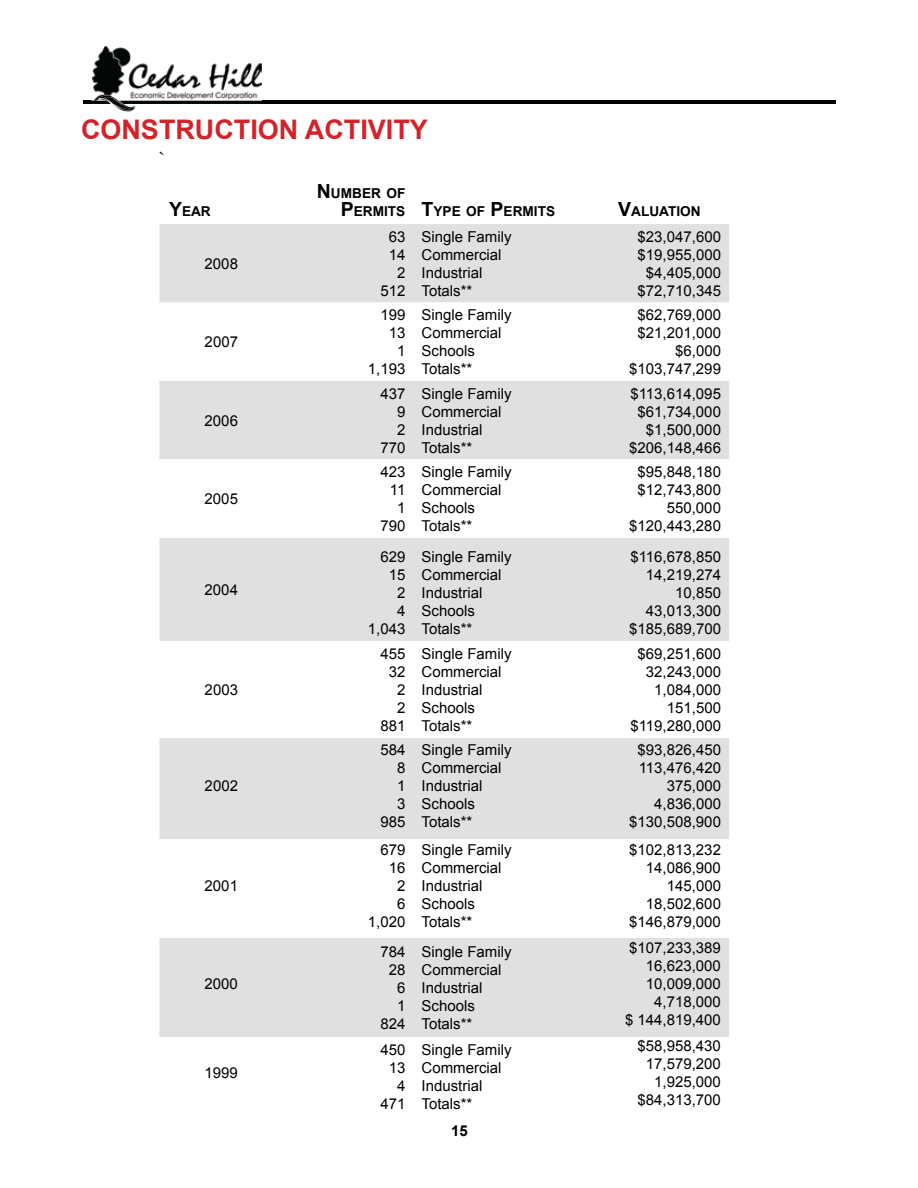
<style>
.page{position:relative;width:918px;height:1188px;background:#fff}
.page>*{position:absolute;margin:0;border:0;box-sizing:border-box;transform-origin:0 0}
.t1{font:700 27px "Arial";color:#d2232a}
.t2{font:18px "Times";color:#000}
.t3{font:15px/18px "Arial";color:#000;text-align:right}
.t4{font:700 15px "Arial";color:#000}
.t5{font:700 13.65px/18px "Arial";color:#000}
.s1{font-size:19.5px}
</style>
<div class="page">
<hr style="left:83px;top:101px;width:753px;height:3px;background:#000">
<img style="left:92px;top:46px;width:170px;height:55px">
<img style="left:92px;top:103px;width:170px;height:1px">
<svg style="left:98px;top:94px;width:39px;height:18px"></svg>
<div style="left:159px;top:224px;width:570px;height:417px;background:#e0e0e0"></div>
<svg style="left:159px;top:303px;width:570px;height:235px"></svg>
<svg style="left:159px;top:738px;width:570px;height:299px;fill:#e0e0e0"></svg>
<h1 class="t1" style="left:81px;top:111px;width:349px">CONSTRUCTION ACTIVITY</h1>
<p class="t2" style="left:159px;top:148px;width:7px">`</p>
<p class="t5" style="left:169px;top:203px;width:43px"><span class="s1">Y</span>EAR</p>
<p class="t3" style="left:205px;top:255px;width:35px">2008</p>
<p class="t3" style="left:205px;top:333px;width:35px">2007</p>
<p class="t3" style="left:205px;top:412px;width:35px">2006</p>
<p class="t3" style="left:205px;top:490px;width:35px">2005</p>
<p class="t3" style="left:205px;top:581px;width:35px">2004</p>
<p class="t3" style="left:205px;top:681px;width:35px">2003</p>
<p class="t3" style="left:205px;top:777px;width:35px">2002</p>
<p class="t3" style="left:205px;top:877px;width:35px">2001</p>
<p class="t3" style="left:205px;top:975px;width:35px">2000</p>
<p class="t3" style="left:205px;top:1064px;width:35px">1999</p>
<p class="t5" style="left:341px;top:185px;width:216px;text-indent:-24px"><span class="s1">N</span>UMBER OF<br><span class="s1">P</span>ERMITS <span class="s1">T</span>YPE OF <span class="s1">P</span>ERMITS</p>
<p class="t5" style="left:618px;top:203px;width:84px"><span class="s1">V</span>ALUATION</p>
<p class="t3" style="left:380px;top:228px;width:27px">63<br>14<br>2<br>512</p>
<p class="t3" style="left:422px;top:228px;width:92px;text-align:left">Single Family<br>Commercial<br>Industrial<br>Totals**</p>
<p class="t3" style="left:638px;top:228px;width:85px;text-align:center">$23,047,600 $19,955,000 $4,405,000 $72,710,345</p>
<p class="t3" style="left:368px;top:306px;width:39px">199<br>13<br>1<br>1,193</p>
<p class="t3" style="left:422px;top:306px;width:92px;text-align:left">Single Family<br>Commercial<br>Schools<br>Totals**</p>
<p class="t3" style="left:629px;top:306px;width:93px">$62,769,000 $21,201,000 $6,000 $103,747,299</p>
<p class="t3" style="left:380px;top:385px;width:27px">437<br>9<br>2<br>770</p>
<p class="t3" style="left:422px;top:385px;width:92px;text-align:left">Single Family<br>Commercial<br>Industrial<br>Totals**</p>
<p class="t3" style="left:629px;top:385px;width:93px">$113,614,095 $61,734,000 $1,500,000 $206,148,466</p>
<p class="t3" style="left:380px;top:463px;width:27px">423<br>11<br>1<br>790</p>
<p class="t3" style="left:422px;top:463px;width:92px;text-align:left">Single Family<br>Commercial<br>Schools<br>Totals**</p>
<p class="t3" style="left:629px;top:463px;width:93px">$95,848,180 $12,743,800<br>550,000 $120,443,280</p>
<p class="t3" style="left:368px;top:548px;width:39px">629<br>15<br>2<br>4<br>1,043</p>
<p class="t3" style="left:422px;top:548px;width:92px;text-align:left">Single Family<br>Commercial<br>Industrial<br>Schools<br>Totals**</p>
<p class="t3" style="left:629px;top:548px;width:93px">$116,678,850<br>14,219,274<br>10,850<br>43,013,300 $185,689,700</p>
<p class="t3" style="left:380px;top:645px;width:27px">455<br>32<br>2<br>2<br>881</p>
<p class="t3" style="left:422px;top:645px;width:92px;text-align:left">Single Family<br>Commercial<br>Industrial<br>Schools<br>Totals**</p>
<p class="t3" style="left:630px;top:645px;width:92px">$69,251,600<br>32,243,000<br>1,084,000<br>151,500 $119,280,000</p>
<p class="t3" style="left:380px;top:741px;width:27px">584<br>8<br>1<br>3<br>985</p>
<p class="t3" style="left:422px;top:741px;width:92px;text-align:left">Single Family<br>Commercial<br>Industrial<br>Schools<br>Totals**</p>
<p class="t3" style="left:629px;top:741px;width:93px">$93,826,450<br>113,476,420<br>375,000<br>4,836,000 $130,508,900</p>
<p class="t3" style="left:368px;top:841px;width:39px">679<br>16<br>2<br>6<br>1,020</p>
<p class="t3" style="left:422px;top:841px;width:92px;text-align:left">Single Family<br>Commercial<br>Industrial<br>Schools<br>Totals**</p>
<p class="t3" style="left:629px;top:841px;width:93px">$102,813,232<br>14,086,900<br>145,000<br>18,502,600 $146,879,000</p>
<p class="t3" style="left:380px;top:943px;width:27px">784<br>28<br>6<br>1<br>824</p>
<p class="t3" style="left:422px;top:943px;width:92px;text-align:left">Single Family<br>Commercial<br>Industrial<br>Schools<br>Totals**</p>
<p class="t3" style="left:625px;top:939px;width:97px">$107,233,389<br>16,623,000<br>10,009,000<br>4,718,000<br>$ 144,819,400</p>
<p class="t3" style="left:380px;top:1041px;width:27px">450<br>13<br>4<br>471</p>
<p class="t3" style="left:422px;top:1041px;width:92px;text-align:left">Single Family<br>Commercial<br>Industrial<br>Totals**</p>
<p class="t3" style="left:638px;top:1037px;width:85px">$58,958,430<br>17,579,200<br>1,925,000 $84,313,700</p>
<p class="t4" style="left:451px;top:1121px;width:18px">15</p>
</div>
